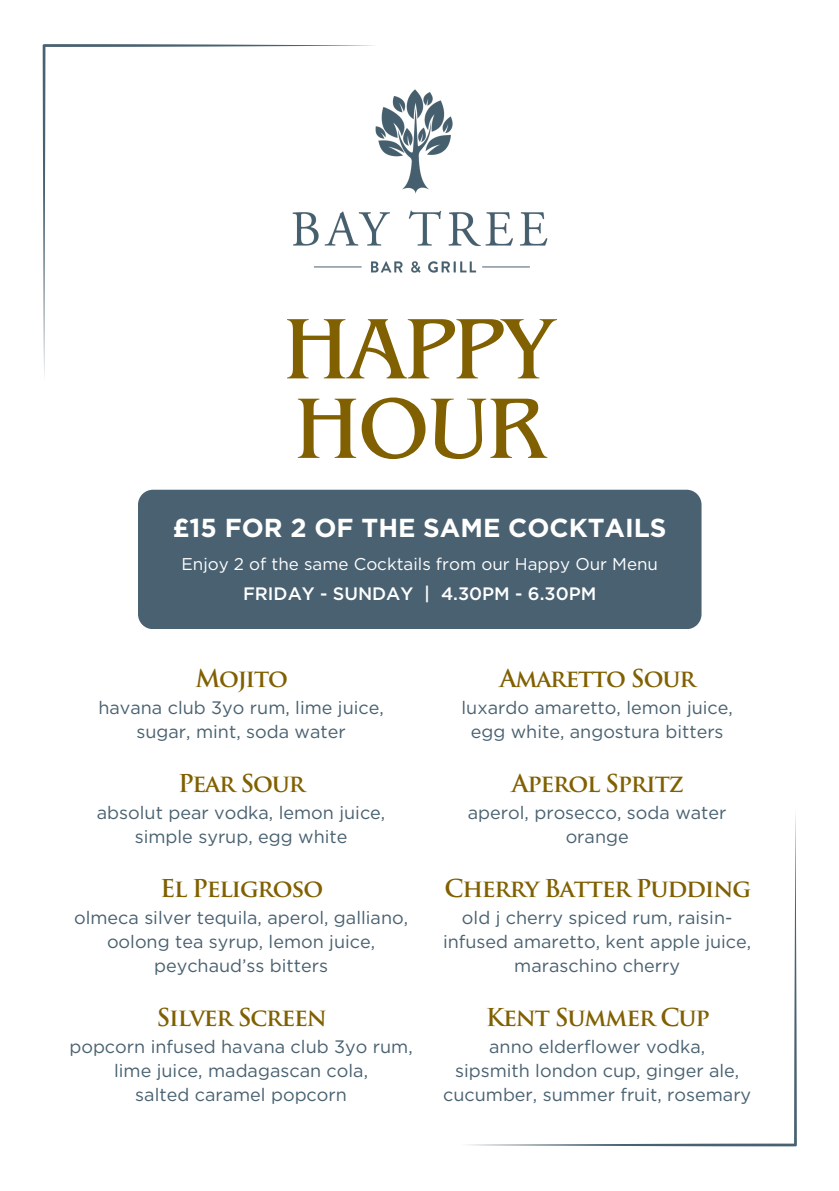
<style>
.page{position:relative;width:839px;height:1191px;background:#fff}
.page>*{position:absolute;margin:0;border:0;box-sizing:border-box;transform-origin:0 0}
.t1{font:90px/79.6px "Benguiat Pro ITC";letter-spacing:-.02em;color:#806000}
.t2{font:700 26px "Gotham";color:#fff}
.t3{font:700 24px "Trajan Pro";letter-spacing:-.05em;color:#806000}
.t4{font:18px/24px "Gotham";color:#496170;text-align:center}
.t5{font:500 18px "Gotham";color:#fff}
.t6{font:17px "Gotham";color:#fff}
</style>
<div class="page">
<svg style="left:43px;top:44px;width:332px;height:332px"></svg>
<img style="left:280px;top:84px;width:268px;height:195px">
<div style="left:138px;top:490px;width:563px;height:139px;background:#496170"></div>
<svg style="left:468px;top:814px;width:328px;height:332px"></svg>
<p class="t1" style="left:284px;top:322px;width:273px">HAPPY<br>HOUR</p>
<h2 class="t2" style="left:173px;top:516px;width:495px">£15 FOR 2 OF THE SAME COCKTAILS</h2>
<p class="t6" style="left:181px;top:556px;width:478px">Enjoy 2 of the same Cocktails from our Happy Our Menu</p>
<p class="t5" style="left:243px;top:582px;width:355px">FRIDAY - SUNDAY | 4.30PM - 6.30PM</p>
<h1 class="t3" style="left:195px;top:669px;width:94px">Mojito</h1>
<p class="t4" style="left:98px;top:697px;width:287px">havana club 3yo rum, lime juice,</p>
<p class="t4" style="left:136px;top:721px;width:211px">sugar, mint, soda water</p>
<p class="t3" style="left:178px;top:774px;width:129px">Pear Sour</p>
<p class="t4" style="left:97px;top:802px;width:290px">absolut pear vodka, lemon juice,</p>
<p class="t4" style="left:135px;top:826px;width:214px">simple syrup, egg white</p>
<p class="t3" style="left:160px;top:879px;width:164px">El Peligroso</p>
<p class="t4" style="left:74px;top:907px;width:335px">olmeca silver tequila, aperol, galliano, oolong tea syrup, lemon juice,</p>
<p class="t4" style="left:154px;top:955px;width:175px">peychaud’ss bitters</p>
<p class="t3" style="left:156px;top:1008px;width:172px">Silver Screen</p>
<p class="t4" style="left:69px;top:1036px;width:345px">popcorn infused havana club 3yo rum,</p>
<p class="t4" style="left:114px;top:1060px;width:255px">lime juice, madagascan cola,</p>
<p class="t4" style="left:135px;top:1084px;width:213px">salted caramel popcorn</p>
<p class="t3" style="left:499px;top:669px;width:197px">Amaretto Sour</p>
<p class="t4" style="left:461px;top:697px;width:273px">luxardo amaretto, lemon juice,</p>
<p class="t4" style="left:471px;top:721px;width:254px">egg white, angostura bitters</p>
<p class="t3" style="left:511px;top:774px;width:173px">Aperol Spritz</p>
<p class="t4" style="left:468px;top:802px;width:260px">aperol, prosecco, soda water</p>
<p class="t4" style="left:565px;top:826px;width:65px">orange</p>
<p class="t3" style="left:444px;top:879px;width:308px">Cherry Batter Pudding</p>
<p class="t4" style="left:462px;top:907px;width:272px">old j cherry spiced rum, raisin-</p>
<p class="t4" style="left:443px;top:931px;width:310px">infused amaretto, kent apple juice, maraschino cherry</p>
<p class="t3" style="left:486px;top:1008px;width:225px">Kent Summer Cup</p>
<p class="t4" style="left:489px;top:1036px;width:217px">anno elderflower vodka,</p>
<p class="t4" style="left:443px;top:1060px;width:310px">sipsmith london cup, ginger ale, cucumber, summer fruit, rosemary</p>
</div>
